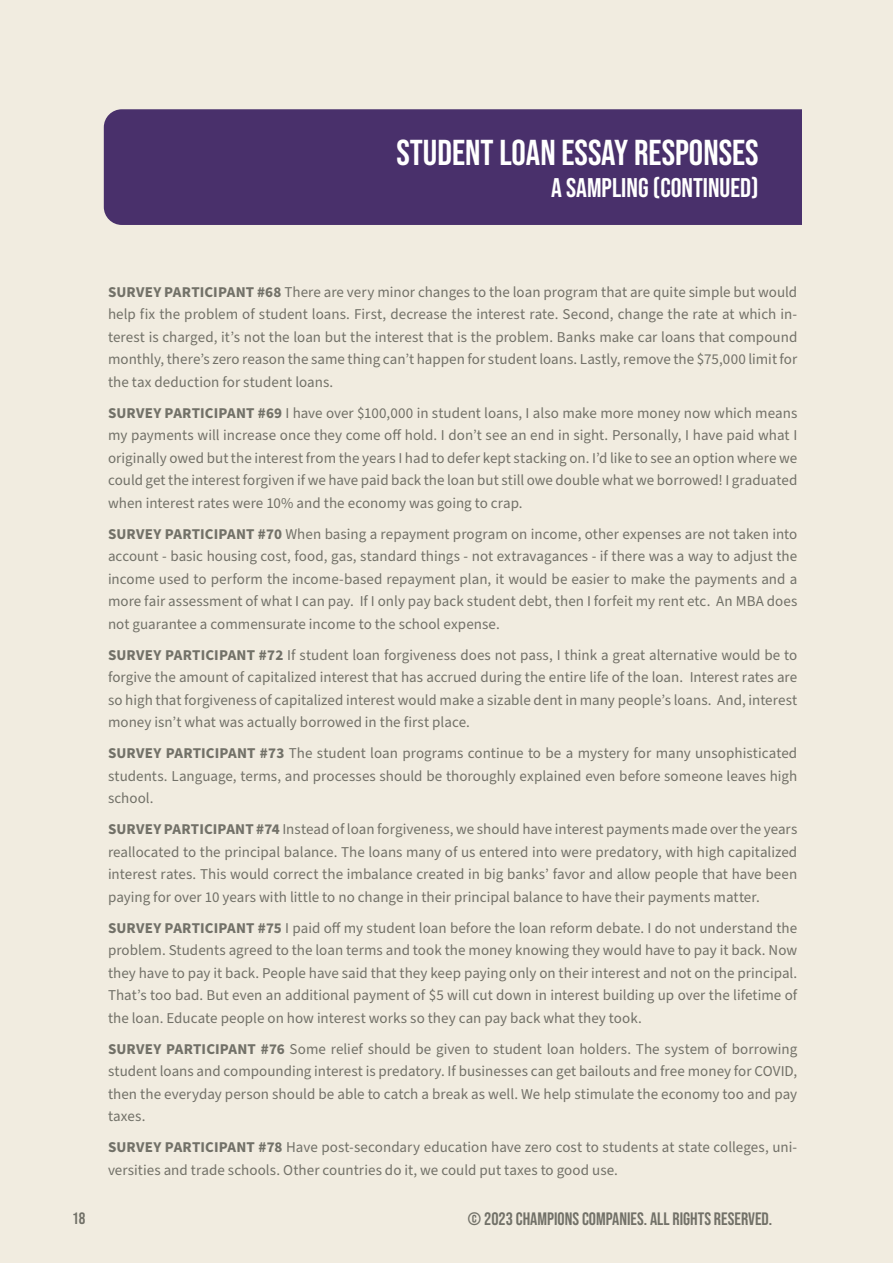
<style>
.page{position:relative;width:893px;height:1263px;background:#f1ece0}
.page>*{position:absolute;margin:0;border:0;box-sizing:border-box;transform-origin:0 0}
.t1{font:36px "Bebas Neue";color:#fff}
.t2{font:27px "Bebas Neue";color:#fff}
.t3{font:18px "Bebas Neue";color:#727168}
.t4{font:16.5px "Bebas Neue";color:#727168}
.t5{font:15px/22.5px "Source Sans Pro";letter-spacing:.005em;color:#727168;text-align:justify}
.s1{font-weight:700}
</style>
<div class="page">
<div style="left:104px;top:109px;width:698px;height:116px;background:#49306b"></div>
<h1 class="t1" style="left:396px;top:132px;width:364px">STUDENT LOAN ESSAY RESPONSES</h1>
<h2 class="t2" style="left:551px;top:173px;width:209px">A SAMPLING (CONTINUED)</h2>
<p class="t5" style="left:108px;top:281px;width:691px"><span class="s1">SURVEY PARTICIPANT #68</span> There are very minor changes to the loan program that are quite simple but would help fix the problem of student loans. First, decrease the interest rate. Second, change the rate at which in&shy;terest is charged, it’s not the loan but the interest that is the problem. Banks make car loans that compound monthly, there’s zero reason the same thing can’t happen for student loans. Lastly, remove the $75,000 limit for the tax deduction for student loans.</p>
<p class="t5" style="left:108px;top:402px;width:691px"><span class="s1">SURVEY PARTICIPANT #69</span> I have over $100,000 in student loans, I also make more money now which means my payments will increase once they come off hold. I don’t see an end in sight. Personally, I have paid what I originally owed but the interest from the years I had to defer kept stacking on. I’d like to see an option where we could get the interest forgiven if we have paid back the loan but still owe double what we borrowed! I graduated when interest rates were 10% and the economy was going to crap.</p>
<p class="t5" style="left:108px;top:523px;width:691px"><span class="s1">SURVEY PARTICIPANT #70</span> When basing a repayment program on income, other expenses are not taken into account - basic housing cost, food, gas, standard things - not extravagances - if there was a way to adjust the income used to perform the income-based repayment plan, it would be easier to make the payments and a more fair assessment of what I can pay. If I only pay back student debt, then I forfeit my rent etc. An MBA does not guarantee a commensurate income to the school expense.</p>
<p class="t5" style="left:108px;top:644px;width:691px"><span class="s1">SURVEY PARTICIPANT #72</span> If student loan forgiveness does not pass, I think a great alternative would be to forgive the amount of capitalized interest that has accrued during the entire life of the loan. Interest rates are so high that forgiveness of capitalized interest would make a sizable dent in many people’s loans. And, interest money isn’t what was actually borrowed in the first place.</p>
<p class="t5" style="left:108px;top:742px;width:691px"><span class="s1">SURVEY PARTICIPANT #73</span> The student loan programs continue to be a mystery for many unsophisticated students. Language, terms, and processes should be thoroughly explained even before someone leaves high school.</p>
<p class="t5" style="left:108px;top:818px;width:691px"><span class="s1">SURVEY PARTICIPANT #74</span> Instead of loan forgiveness, we should have interest payments made over the years reallocated to the principal balance. The loans many of us entered into were predatory, with high capitalized interest rates. This would correct the imbalance created in big banks’ favor and allow people that have been paying for over 10 years with little to no change in their principal balance to have their payments matter.</p>
<p class="t5" style="left:108px;top:917px;width:691px"><span class="s1">SURVEY PARTICIPANT #75</span> I paid off my student loan before the loan reform debate. I do not understand the problem. Students agreed to the loan terms and took the money knowing they would have to pay it back. Now they have to pay it back. People have said that they keep paying only on their interest and not on the principal.<br>That’s too bad. But even an additional payment of $5 will cut down in interest building up over the lifetime of the loan. Educate people on how interest works so they can pay back what they took.</p>
<p class="t5" style="left:108px;top:1038px;width:691px"><span class="s1">SURVEY PARTICIPANT #76</span> Some relief should be given to student loan holders. The system of borrowing student loans and compounding interest is predatory. If businesses can get bailouts and free money for COVID, then the everyday person should be able to catch a break as well. We help stimulate the economy too and pay taxes.</p>
<p class="t5" style="left:108px;top:1136px;width:691px"><span class="s1">SURVEY PARTICIPANT #78</span> Have post-secondary education have zero cost to students at state colleges, uni&shy;versities and trade schools. Other countries do it, we could put taxes to good use.</p>
<p class="t4" style="left:72px;top:1209px;width:15px">18</p>
<p class="t3" style="left:468px;top:1209px;width:306px">© 2023 CHAMPIONS COMPANIES. ALL RIGHTS RESERVED.</p>
</div>
